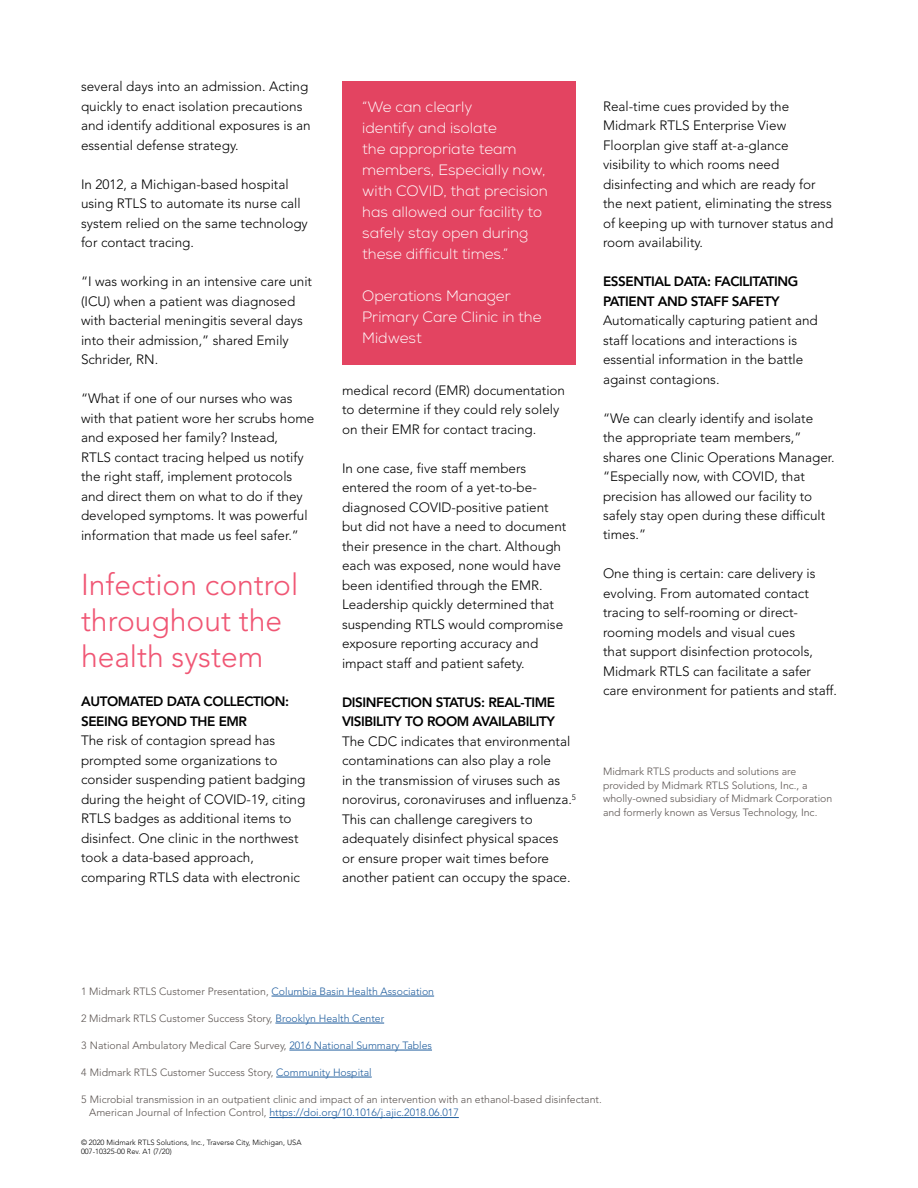
<style>
.page{position:relative;width:918px;height:1188px;background:#fff}
.page>*{position:absolute;margin:0;border:0;box-sizing:border-box;transform-origin:0 0}
.t1{font:300 30px/36px "Avenir";color:#f05674}
.t2{font:300 15px/21px "Nexa";color:#fff}
.t3{font:300 13.5px/19.5px "Avenir";color:#000}
.t4{font:800 13.5px/19.5px "Avenir";letter-spacing:-.03em;color:#000}
.t5{font:300 10.5px/13.5px "Avenir";color:#5b5451}
.t6{font:300 7.5px/9px "Avenir";color:#000}
.s1{color:#215e9e}
</style>
<div class="page">
<hr style="left:272px;top:996px;width:162px;height:1px;background:#215e9e">
<hr style="left:275px;top:1023px;width:109px;height:1px;background:#215e9e">
<hr style="left:289px;top:1050px;width:143px;height:1px;background:#215e9e">
<hr style="left:276px;top:1077px;width:96px;height:1px;background:#215e9e">
<hr style="left:269px;top:1117px;width:190px;height:1px;background:#215e9e">
<div style="left:342px;top:81px;width:234px;height:283px;background:#e34461"></div>
<p class="t3" style="left:81px;top:77px;width:231px">several days into an admission. Acting quickly to enact isolation precautions and identify additional exposures is an essential defense strategy.</p>
<p class="t3" style="left:81px;top:174px;width:228px">In 2012, a Michigan-based hospital using RTLS to automate its nurse call system relied on the same technology for contact tracing.</p>
<p class="t3" style="left:81px;top:272px;width:233px">“I was working in an intensive care unit (ICU) when a patient was diagnosed with bacterial meningitis several days into their admission,” shared Emily<br>Schrider, RN.</p>
<p class="t3" style="left:81px;top:389px;width:235px">“What if one of our nurses who was with that patient wore her scrubs home and exposed her family? Instead,<br>RTLS contact tracing helped us notify the right staff, implement protocols and direct them on what to do if they developed symptoms. It was powerful information that made us feel safer.”</p>
<h1 class="t1" style="left:81px;top:567px;width:219px">Infection control throughout the health system</h1>
<p class="t4" style="left:81px;top:692px;width:210px">AUTOMATED DATA COLLECTION:<br>SEEING BEYOND THE EMR</p>
<p class="t3" style="left:81px;top:731px;width:226px">The risk of contagion spread has prompted some organizations to consider suspending patient badging during the height of COVID-19, citing RTLS badges as additional items to disinfect. One clinic in the northwest took a data-based approach, comparing RTLS data with electronic</p>
<p class="t2" style="left:362px;top:97px;width:187px">“We can clearly<br>identify and isolate<br>the appropriate team members, Especially now, with COVID, that precision has allowed our facility to safely stay open during these difficult times.”</p>
<p class="t2" style="left:362px;top:286px;width:181px">Operations Manager<br>Primary Care Clinic in the<br>Midwest</p>
<p class="t3" style="left:342px;top:381px;width:225px">medical record (EMR) documentation to determine if they could rely solely on their EMR for contact tracing.</p>
<p class="t3" style="left:342px;top:459px;width:226px">In one case, five staff members entered the room of a yet-to-be&shy;diagnosed COVID-positive patient but did not have a need to document their presence in the chart. Although each was exposed, none would have been identified through the EMR.<br>Leadership quickly determined that suspending RTLS would compromise exposure reporting accuracy and impact staff and patient safety.</p>
<p class="t4" style="left:342px;top:692px;width:215px">DISINFECTION STATUS: REAL-TIME<br>VISIBILITY TO ROOM AVAILABILITY</p>
<p class="t3" style="left:342px;top:731px;width:236px">The CDC indicates that environmental contaminations can also play a role<br>in the transmission of viruses such as norovirus, coronaviruses and influenza.<sup>5<br></sup>This can challenge caregivers to adequately disinfect physical spaces<br>or ensure proper wait times before another patient can occupy the space.</p>
<p class="t3" style="left:603px;top:96px;width:232px">Real-time cues provided by the<br>Midmark RTLS Enterprise View<br>Floorplan give staff at-a-glance visibility to which rooms need disinfecting and which are ready for the next patient, eliminating the stress of keeping up with turnover status and room availability.</p>
<p class="t4" style="left:603px;top:272px;width:197px">ESSENTIAL DATA: FACILITATING<br>PATIENT AND STAFF SAFETY</p>
<p class="t3" style="left:603px;top:311px;width:216px">Automatically capturing patient and staff locations and interactions is essential information in the battle against contagions.</p>
<p class="t3" style="left:603px;top:408px;width:233px">“We can clearly identify and isolate the appropriate team members,” shares one Clinic Operations Manager. “Especially now, with COVID, that precision has allowed our facility to safely stay open during these difficult times.”</p>
<p class="t3" style="left:603px;top:564px;width:235px">One thing is certain: care delivery is evolving. From automated contact tracing to self-rooming or direct&shy;rooming models and visual cues<br>that support disinfection protocols, Midmark RTLS can facilitate a safer care environment for patients and staff.</p>
<p class="t5" style="left:603px;top:765px;width:231px">Midmark RTLS products and solutions are provided by Midmark RTLS Solutions, Inc., a wholly-owned subsidiary of Midmark Corporation and formerly known as Versus Technology, Inc.</p>
<p class="t5" style="left:81px;top:985px;width:355px">1 Midmark RTLS Customer Presentation, <span class="s1">Columbia Basin Health Association</span></p>
<p class="t5" style="left:81px;top:1012px;width:305px">2 Midmark RTLS Customer Success Story, <span class="s1">Brooklyn Health Center</span></p>
<p class="t5" style="left:81px;top:1039px;width:353px">3 National Ambulatory Medical Care Survey, <span class="s1">2016 National Summary Tables</span></p>
<p class="t5" style="left:81px;top:1066px;width:292px">4 Midmark RTLS Customer Success Story, <span class="s1">Community Hospital</span></p>
<p class="t5" style="left:89px;top:1093px;width:514px;text-indent:-8px">5 Microbial transmission in an outpatient clinic and impact of an intervention with an ethanol-based disinfectant.<br>American Journal of Infection Control, <span class="s1">https://doi.org/10.1016/j.ajic.2018.06.017</span></p>
<p class="t6" style="left:81px;top:1138px;width:222px">© 2020 Midmark RTLS Solutions, Inc., Traverse City, Michigan, USA<br>007-10325-00 Rev. A1 (7/20)</p>
</div>
